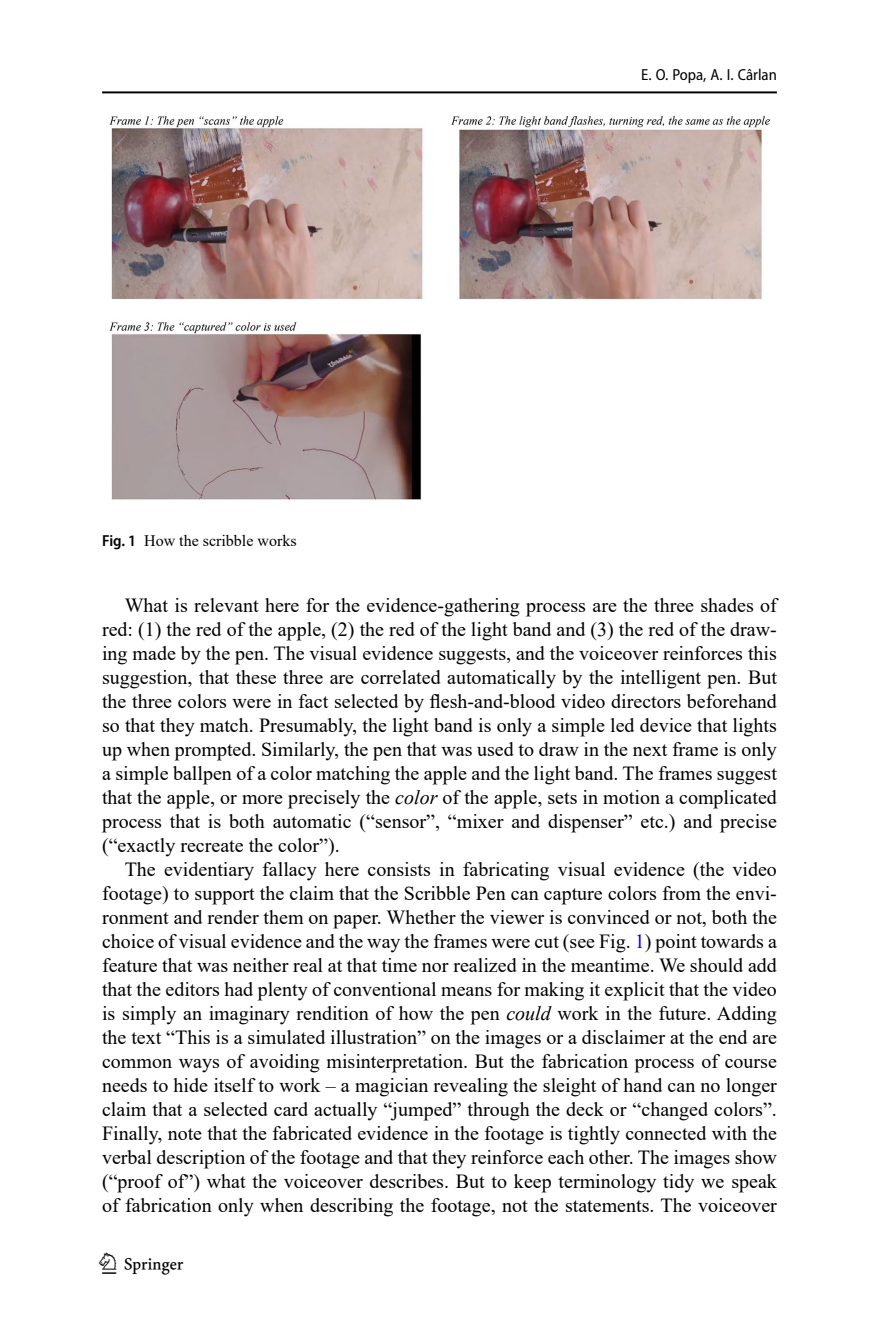
<style>
.page{position:relative;width:879px;height:1333px;background:#fff}
.page>*{position:absolute;margin:0;border:0;box-sizing:border-box;transform-origin:0 0}
.t1{font:30px "Springnew";color:#000}
.Body_Text_Indent{font:20px/24px "Times New Roman";color:#000;text-align:justify}
.Figure_Caption{font:16px "Times New Roman";color:#000}
.t2{font:semi-condensed 16px "Myriad Pro";color:#000}
.s1{font-family:"Myriad Pro";font-weight:600;font-stretch:semi-condensed}
.s2{font-style:italic}
.s3{color:#00f}
</style>
<div class="page">
<hr style="left:102px;top:91px;width:675px;height:2px;background:#000">
<img style="left:109px;top:116px;width:661px;height:384px">
<p class="Figure_Caption" style="left:102px;top:529px;width:196px"><span class="s1">Fig. 1</span> How the scribble works</p>
<p class="t2" style="left:641px;top:65px;width:137px">E. O. Popa, A. I. Cârlan</p>
<p class="Body_Text_Indent" style="left:102px;top:592px;width:676px;text-indent:23px">What is relevant here for the evidence-gathering process are the three shades of red: (1) the red of the apple, (2) the red of the light band and (3) the red of the draw&shy;ing made by the pen. The visual evidence suggests, and the voiceover reinforces this suggestion, that these three are correlated automatically by the intelligent pen. But the three colors were in fact selected by flesh-and-blood video directors beforehand so that they match. Presumably, the light band is only a simple led device that lights up when prompted. Similarly, the pen that was used to draw in the next frame is only a simple ballpen of a color matching the apple and the light band. The frames suggest that the apple, or more precisely the <span class="s2">color</span> of the apple, sets in motion a complicated process that is both automatic (“sensor”, “mixer and dispenser” etc.) and precise (“exactly recreate the color”).</p>
<p class="Body_Text_Indent" style="left:102px;top:856px;width:676px;text-indent:23px">The evidentiary fallacy here consists in fabricating visual evidence (the video footage) to support the claim that the Scribble Pen can capture colors from the envi&shy;ronment and render them on paper. Whether the viewer is convinced or not, both the choice of visual evidence and the way the frames were cut (see Fig. <span class="s3">1</span>) point towards a feature that was neither real at that time nor realized in the meantime. We should add that the editors had plenty of conventional means for making it explicit that the video is simply an imaginary rendition of how the pen <span class="s2">could</span> work in the future. Adding the text “This is a simulated illustration” on the images or a disclaimer at the end are common ways of avoiding misinterpretation. But the fabrication process of course needs to hide itself to work – a magician revealing the sleight of hand can no longer claim that a selected card actually “jumped” through the deck or “changed colors”.<br>Finally, note that the fabricated evidence in the footage is tightly connected with the verbal description of the footage and that they reinforce each other. The images show (“proof of”) what the voiceover describes. But to keep terminology tidy we speak of fabrication only when describing the footage, not the statements. The voiceover</p>
<h1 class="t1" style="left:102px;top:1246px;width:83px">1 3</h1>
</div>
